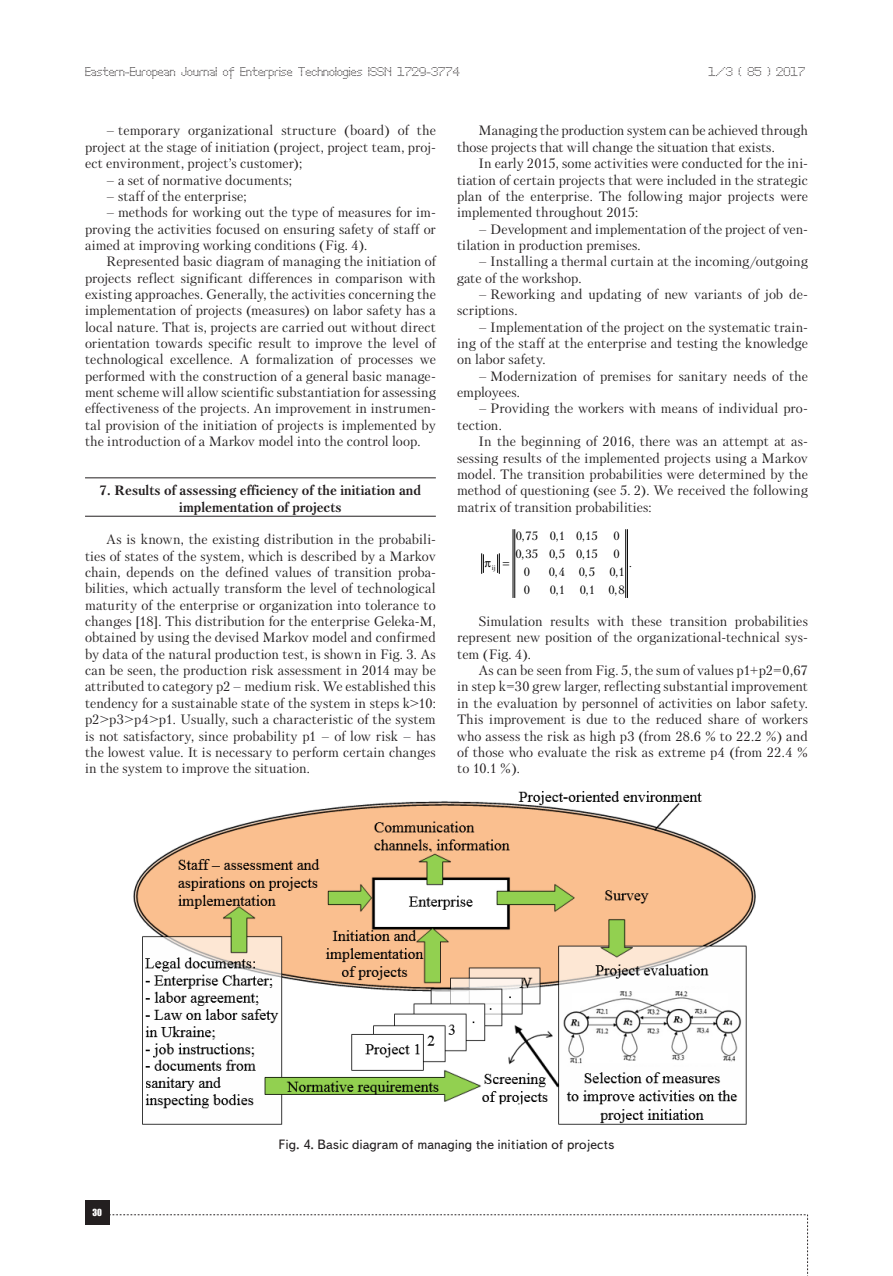
<style>
.page{position:relative;width:893px;height:1276px;background:#fff}
.page>*{position:absolute;margin:0;border:0;box-sizing:border-box;transform-origin:0 0}
.Text__англ{font:13.5px/16.4px "Petersburg C";letter-spacing:.005em;color:#231f20;text-align:justify}
.Раздел_статьи{font:700 13.5px/16.4px "Petersburg C";color:#231f20;text-align:center}
.Рисунок{font:13.5px "Text Book C";color:#231f20}
.t1{font:12px "Perfo";letter-spacing:.015em;color:#231f20}
.t2{font:12px "Petersburg C";letter-spacing:.005em;color:#000}
.t3{font:9px "Impact";color:#fff}
.t4{font:6.9px "Petersburg C";color:#000}
</style>
<div class="page">
<div style="left:85px;top:1200px;width:24px;height:24px;background:#231f20"></div>
<svg style="left:109px;top:1214px;width:699px;height:62px"></svg>
<hr style="left:85px;top:477px;width:351px;height:1px;background:#231f20">
<hr style="left:85px;top:516px;width:351px;height:1px;background:#231f20">
<hr style="left:514px;top:530px;width:1px;height:67px;background:#000">
<hr style="left:513px;top:530px;width:1px;height:67px;background:#000">
<hr style="left:627px;top:530px;width:1px;height:67px;background:#000">
<hr style="left:625px;top:530px;width:1px;height:67px;background:#000">
<img style="left:133px;top:792px;width:623px;height:333px">
<svg style="left:481px;top:554px;width:3px;height:19px"></svg>
<svg style="left:497px;top:554px;width:3px;height:19px"></svg>
<p class="t1" style="left:85px;top:65px;width:376px">Eastern-European Journal of Enterprise Technologies ISSN 1729-3774</p>
<p class="t1" style="left:708px;top:65px;width:98px">1/3 ( 85 ) 2017</p>
<p class="Text__англ" style="left:85px;top:122px;width:352px;text-indent:21px">– temporary organizational structure (board) of the project at the stage of initiation (project, project team, proj&shy;ect environment, project’s customer);</p>
<p class="Text__англ" style="left:106px;top:171px;width:187px">– a set of normative documents;</p>
<p class="Text__англ" style="left:106px;top:188px;width:142px">– staff of the enterprise;</p>
<p class="Text__англ" style="left:85px;top:204px;width:352px;text-indent:21px">– methods for working out the type of measures for im&shy;proving the activities focused on ensuring safety of staff or aimed at improving working conditions (Fig. 4).</p>
<p class="Text__англ" style="left:85px;top:253px;width:352px;text-indent:21px">Represented basic diagram of managing the initiation of projects reflect significant differences in comparison with existing approaches. Generally, the activities concerning the implementation of projects (measures) on labor safety has a local nature. That is, projects are carried out without direct orientation towards specific result to improve the level of technological excellence. A formalization of processes we performed with the construction of a general basic manage&shy;ment scheme will allow scientific substantiation for assessing effectiveness of the projects. An improvement in instrumen&shy;tal provision of the initiation of projects is implemented by the introduction of a Markov model into the control loop.</p>
<p class="Раздел_статьи" style="left:100px;top:482px;width:323px">7. Results of assessing efficiency of the initiation and implementation of projects</p>
<p class="Text__англ" style="left:85px;top:531px;width:352px;text-indent:21px">As is known, the existing distribution in the probabili&shy;ties of states of the system, which is described by a Markov chain, depends on the defined values of transition proba&shy;bilities, which actually transform the level of technological maturity of the enterprise or organization into tolerance to changes [18]. This distribution for the enterprise Geleka-M, obtained by using the devised Markov model and confirmed by data of the natural production test, is shown in Fig. 3. As can be seen, the production risk assessment in 2014 may be attributed to category p2 – medium risk. We established this tendency for a sustainable state of the system in steps k&gt;10: р2&gt;р3&gt;р4&gt;р1. Usually, such a characteristic of the system is not satisfactory, since probability p1 – of low risk – has the lowest value. It is necessary to perform certain changes in the system to improve the situation.</p>
<p class="Text__англ" style="left:457px;top:122px;width:352px;text-indent:21px">Managing the production system can be achieved through those projects that will change the situation that exists.</p>
<p class="Text__англ" style="left:457px;top:155px;width:352px;text-indent:21px">In early 2015, some activities were conducted for the ini&shy;tiation of certain projects that were included in the strategic plan of the enterprise. The following major projects were implemented throughout 2015:</p>
<p class="Text__англ" style="left:457px;top:220px;width:352px;text-indent:21px">– Development and implementation of the project of ven&shy;tilation in production premises.</p>
<p class="Text__англ" style="left:457px;top:253px;width:352px;text-indent:21px">– Installing a thermal curtain at the incoming/outgoing gate of the workshop.</p>
<p class="Text__англ" style="left:457px;top:286px;width:352px;text-indent:21px">– Reworking and updating of new variants of job de&shy;scriptions.</p>
<p class="Text__англ" style="left:457px;top:319px;width:352px;text-indent:21px">– Implementation of the project on the systematic train&shy;ing of the staff at the enterprise and testing the knowledge on labor safety.</p>
<p class="Text__англ" style="left:457px;top:368px;width:352px;text-indent:21px">– Modernization of premises for sanitary needs of the employees.</p>
<p class="Text__англ" style="left:457px;top:400px;width:352px;text-indent:21px">– Providing the workers with means of individual pro&shy;tection.</p>
<p class="Text__англ" style="left:457px;top:433px;width:352px;text-indent:21px">In the beginning of 2016, there was an attempt at as&shy;sessing results of the implemented projects using a Markov model. The transition probabilities were determined by the method of questioning (see 5. 2). We received the following matrix of transition probabilities:</p>
<p class="t2" style="left:516px;top:529px;width:84px">0,75 0,1 0,15</p>
<p class="t2" style="left:613px;top:529px;width:8px">0</p>
<p class="t2" style="left:516px;top:546px;width:84px">0,35 0,5 0,15</p>
<p class="t2" style="left:613px;top:546px;width:8px">0</p>
<p class="t4" style="left:492px;top:563px;width:5px">ij</p>
<p class="t2" style="left:629px;top:555px;width:4px">.</p>
<p class="t2" style="left:524px;top:564px;width:8px">0</p>
<p class="t2" style="left:549px;top:564px;width:77px">0,4 0,5 0,1</p>
<p class="t2" style="left:524px;top:582px;width:8px">0</p>
<p class="t2" style="left:550px;top:582px;width:76px">0,1 0,1 0,8</p>
<p class="Text__англ" style="left:457px;top:613px;width:352px;text-indent:21px">Simulation results with these transition probabilities represent new position of the organizational-technical sys&shy;tem (Fig. 4).</p>
<p class="Text__англ" style="left:457px;top:662px;width:352px;text-indent:21px">As can be seen from Fig. 5, the sum of values р1+р2=0,67 in step k=30 grew larger, reflecting substantial improvement in the evaluation by personnel of activities on labor safety.<br>This improvement is due to the reduced share of workers who assess the risk as high p3 (from 28.6 % to 22.2 %) and of those who evaluate the risk as extreme p4 (from 22.4 % to 10.1 %).</p>
<p class="t3" style="left:92px;top:1205px;width:11px">30</p>
<p class="Рисунок" style="left:278px;top:1137px;width:338px">Fig. 4. Basic diagram of managing the initiation of projects</p>
</div>
